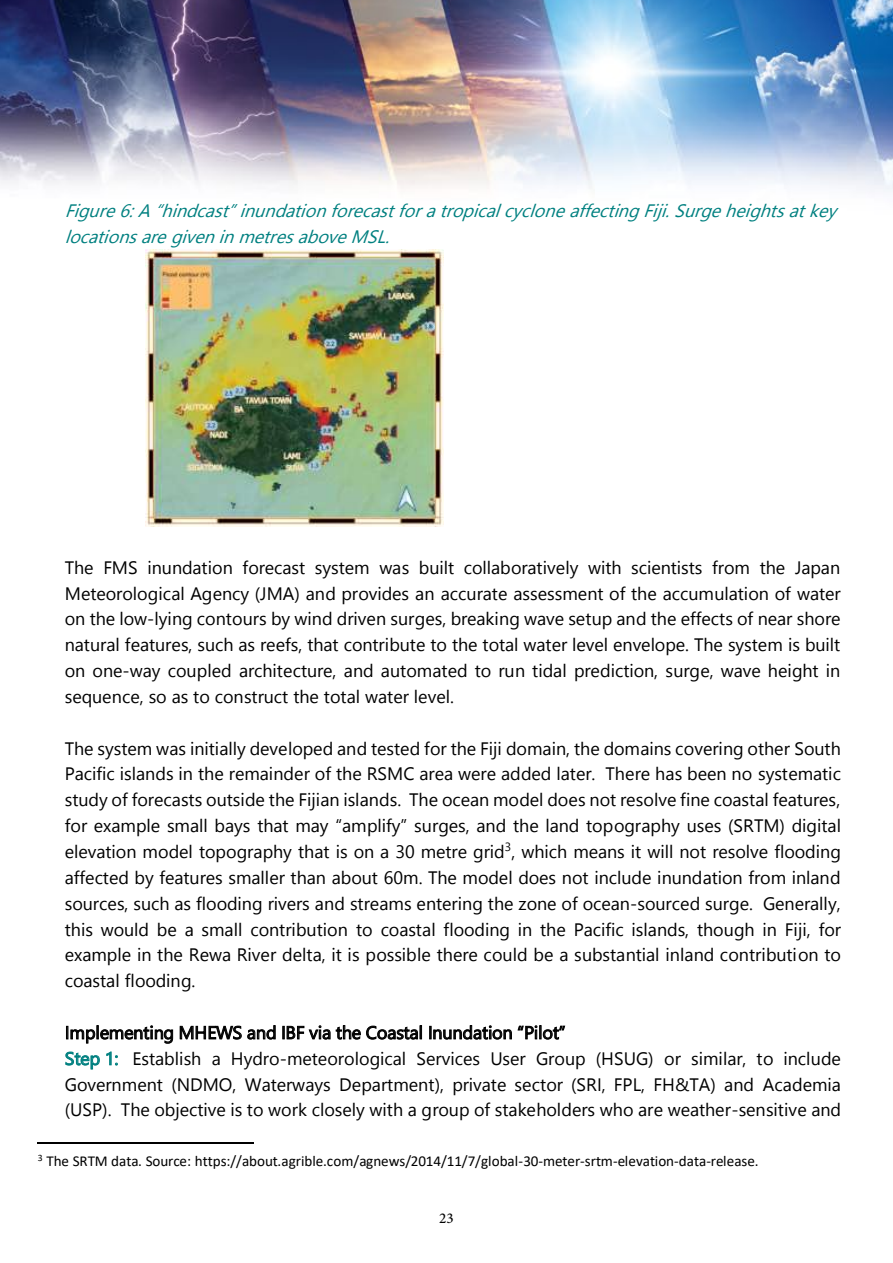
<style>
.page{position:relative;width:893px;height:1263px;background:#fff}
.page>*{position:absolute;margin:0;border:0;box-sizing:border-box;transform-origin:0 0}
.t1{font:18px "Symbol";color:#000}
.t2{font:18px "Symbol";color:#008080}
.t3{font:15.15px "Calibri";color:#000}
.t4{font:500 15px "Minion Pro";color:#000}
</style>
<div class="page">
<img style="left:0;top:0;width:893px;height:1144px">
<hr style="left:38px;top:1143px;width:216px;height:1px;background:#000">
<img style="left:146px;top:250px;width:298px;height:277px">
<svg style="left:187px;top:204px;width:29px;height:13px"></svg>
<svg style="left:231px;top:204px;width:16px;height:13px"></svg>
<svg style="left:105px;top:561px;width:38px;height:14px"></svg>
<svg style="left:420px;top:560px;width:39px;height:15px"></svg>
<svg style="left:690px;top:612px;width:12px;height:13px"></svg>
<svg style="left:483px;top:637px;width:68px;height:15px"></svg>
<svg style="left:562px;top:637px;width:13px;height:15px"></svg>
<svg style="left:586px;top:642px;width:8px;height:9px"></svg>
<svg style="left:605px;top:637px;width:8px;height:15px"></svg>
<svg style="left:624px;top:642px;width:17px;height:9px"></svg>
<svg style="left:710px;top:668px;width:41px;height:11px"></svg>
<svg style="left:761px;top:663px;width:16px;height:15px"></svg>
<svg style="left:789px;top:663px;width:57px;height:18px"></svg>
<svg style="left:66px;top:693px;width:6px;height:10px"></svg>
<svg style="left:83px;top:693px;width:18px;height:14px"></svg>
<svg style="left:113px;top:693px;width:17px;height:10px"></svg>
<svg style="left:404px;top:689px;width:13px;height:15px"></svg>
<svg style="left:428px;top:694px;width:8px;height:9px"></svg>
<svg style="left:447px;top:689px;width:6px;height:14px"></svg>
<svg style="left:445px;top:771px;width:26px;height:10px"></svg>
<svg style="left:482px;top:771px;width:5px;height:9px"></svg>
<svg style="left:216px;top:819px;width:27px;height:17px"></svg>
<svg style="left:265px;top:819px;width:16px;height:13px"></svg>
<svg style="left:297px;top:823px;width:32px;height:13px"></svg>
<svg style="left:336px;top:819px;width:41px;height:17px"></svg>
<svg style="left:383px;top:818px;width:23px;height:18px"></svg>
<svg style="left:434px;top:823px;width:23px;height:13px"></svg>
<svg style="left:477px;top:823px;width:7px;height:9px"></svg>
<svg style="left:497px;top:819px;width:8px;height:13px"></svg>
<svg style="left:521px;top:819px;width:17px;height:13px"></svg>
<svg style="left:551px;top:823px;width:7px;height:9px"></svg>
<svg style="left:570px;top:819px;width:8px;height:13px"></svg>
<svg style="left:337px;top:845px;width:77px;height:14px"></svg>
<svg style="left:749px;top:870px;width:97px;height:15px"></svg>
<svg style="left:351px;top:898px;width:19px;height:12px"></svg>
<svg style="left:380px;top:900px;width:37px;height:11px"></svg>
<svg style="left:427px;top:898px;width:15px;height:12px"></svg>
<svg style="left:750px;top:897px;width:24px;height:14px"></svg>
<svg style="left:786px;top:900px;width:8px;height:10px"></svg>
<svg style="left:805px;top:896px;width:41px;height:18px"></svg>
<svg style="left:131px;top:948px;width:41px;height:14px"></svg>
<svg style="left:183px;top:949px;width:17px;height:13px"></svg>
<svg style="left:431px;top:948px;width:21px;height:14px"></svg>
<svg style="left:464px;top:952px;width:4px;height:9px"></svg>
<svg style="left:66px;top:973px;width:128px;height:18px"></svg>
<svg style="left:66px;top:1025px;width:107px;height:19px"></svg>
<svg style="left:283px;top:1025px;width:139px;height:15px"></svg>
<svg style="left:429px;top:1025px;width:136px;height:15px"></svg>
<svg style="left:106px;top:1051px;width:12px;height:15px"></svg>
<svg style="left:134px;top:1051px;width:72px;height:15px"></svg>
<svg style="left:213px;top:1055px;width:13px;height:11px"></svg>
<svg style="left:537px;top:1052px;width:54px;height:17px"></svg>
<svg style="left:597px;top:1052px;width:55px;height:16px"></svg>
<svg style="left:665px;top:1055px;width:21px;height:11px"></svg>
<svg style="left:692px;top:1051px;width:59px;height:16px"></svg>
<svg style="left:757px;top:1053px;width:21px;height:13px"></svg>
<svg style="left:66px;top:204px;width:113px;height:17px"></svg>
<svg style="left:265px;top:203px;width:482px;height:18px"></svg>
<svg style="left:746px;top:204px;width:95px;height:17px"></svg>
<svg style="left:66px;top:229px;width:323px;height:18px"></svg>
<svg style="left:65px;top:560px;width:34px;height:15px"></svg>
<svg style="left:149px;top:560px;width:161px;height:15px"></svg>
<svg style="left:316px;top:562px;width:98px;height:16px"></svg>
<svg style="left:465px;top:560px;width:161px;height:18px"></svg>
<svg style="left:632px;top:560px;width:75px;height:15px"></svg>
<svg style="left:713px;top:560px;width:133px;height:18px"></svg>
<svg style="left:66px;top:586px;width:368px;height:18px"></svg>
<svg style="left:442px;top:586px;width:404px;height:14px"></svg>
<svg style="left:66px;top:612px;width:418px;height:18px"></svg>
<svg style="left:487px;top:612px;width:179px;height:18px"></svg>
<svg style="left:712px;top:612px;width:134px;height:14px"></svg>
<svg style="left:66px;top:637px;width:416px;height:16px"></svg>
<svg style="left:652px;top:637px;width:194px;height:18px"></svg>
<svg style="left:66px;top:663px;width:425px;height:18px"></svg>
<svg style="left:491px;top:663px;width:208px;height:18px"></svg>
<svg style="left:140px;top:689px;width:253px;height:16px"></svg>
<svg style="left:65px;top:741px;width:382px;height:18px"></svg>
<svg style="left:447px;top:741px;width:399px;height:18px"></svg>
<svg style="left:66px;top:767px;width:369px;height:14px"></svg>
<svg style="left:496px;top:767px;width:350px;height:17px"></svg>
<svg style="left:66px;top:792px;width:428px;height:18px"></svg>
<svg style="left:495px;top:792px;width:351px;height:16px"></svg>
<svg style="left:65px;top:818px;width:22px;height:14px"></svg>
<svg style="left:95px;top:819px;width:111px;height:17px"></svg>
<svg style="left:604px;top:819px;width:242px;height:17px"></svg>
<svg style="left:66px;top:845px;width:263px;height:17px"></svg>
<svg style="left:422px;top:843px;width:284px;height:19px"></svg>
<svg style="left:714px;top:844px;width:132px;height:18px"></svg>
<svg style="left:66px;top:870px;width:219px;height:18px"></svg>
<svg style="left:291px;top:870px;width:456px;height:15px"></svg>
<svg style="left:66px;top:896px;width:277px;height:18px"></svg>
<svg style="left:453px;top:896px;width:285px;height:18px"></svg>
<svg style="left:65px;top:922px;width:387px;height:14px"></svg>
<svg style="left:455px;top:922px;width:391px;height:18px"></svg>
<svg style="left:66px;top:948px;width:54px;height:17px"></svg>
<svg style="left:209px;top:948px;width:211px;height:17px"></svg>
<svg style="left:478px;top:948px;width:368px;height:14px"></svg>
<svg style="left:180px;top:1023px;width:96px;height:18px"></svg>
<svg style="left:65px;top:1051px;width:35px;height:18px"></svg>
<svg style="left:232px;top:1051px;width:179px;height:18px"></svg>
<svg style="left:418px;top:1051px;width:67px;height:15px"></svg>
<svg style="left:492px;top:1052px;width:39px;height:14px"></svg>
<svg style="left:785px;top:1051px;width:61px;height:15px"></svg>
<svg style="left:66px;top:1077px;width:490px;height:18px"></svg>
<svg style="left:558px;top:1077px;width:195px;height:16px"></svg>
<svg style="left:763px;top:1077px;width:83px;height:15px"></svg>
<svg style="left:66px;top:1102px;width:515px;height:18px"></svg>
<svg style="left:583px;top:1103px;width:263px;height:14px"></svg>
<p class="t2" style="left:176px;top:200px;width:97px">■ ▲▼ ■◆</p>
<p class="t1" style="left:72px;top:685px;width:69px">★★★</p>
<p class="t1" style="left:393px;top:685px;width:54px">★ ★★</p>
<p class="t1" style="left:552px;top:634px;width:101px">★ ★★★ ★</p>
<p class="t1" style="left:667px;top:608px;width:45px">★★ ★</p>
<p class="t1" style="left:700px;top:660px;width:89px">★ ★★</p>
<p class="t1" style="left:435px;top:763px;width:63px">★ ★★</p>
<p class="t1" style="left:243px;top:815px;width:47px">▲ ▼ ▼</p>
<p class="t1" style="left:378px;top:815px;width:56px">● ▲◆</p>
<p class="t1" style="left:458px;top:815px;width:63px">▲ ■ ▼</p>
<p class="t1" style="left:546px;top:815px;width:59px">● ■ ▼□</p>
<p class="t1" style="left:370px;top:892px;width:83px">★ ★★</p>
<p class="t1" style="left:740px;top:892px;width:66px">★ ★★</p>
<p class="t1" style="left:122px;top:944px;width:89px">★ ★★</p>
<p class="t1" style="left:421px;top:944px;width:58px">★ ★★</p>
<p class="t1" style="left:95px;top:1021px;width:70px">● ■▼■</p>
<p class="t1" style="left:256px;top:1021px;width:87px">■ ❖▼</p>
<p class="t1" style="left:377px;top:1021px;width:137px">□ ▲▼ ● ■◆■ ▼□■</p>
<p class="t1" style="left:538px;top:1021px;width:22px">●□▼</p>
<p class="t3" style="left:38px;top:1150px;width:722px"><sup>3</sup> The SRTM data. Source: https://about.agrible.com/agnews/2014/11/7/global-30-meter-srtm-elevation-data-release.</p>
<p class="t4" style="left:439px;top:1208px;width:16px">23</p>
</div>
